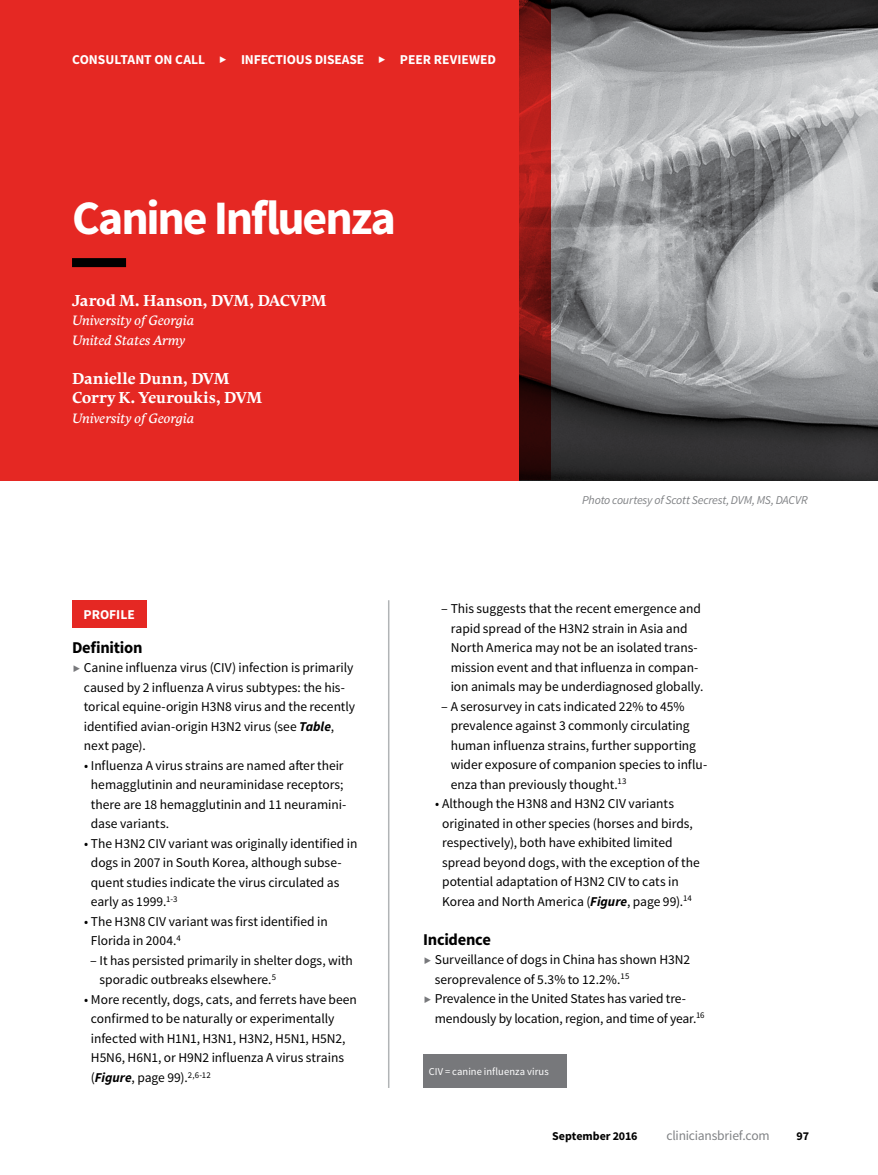
<style>
.page{position:relative;width:878px;height:1175px;background:#fff}
.page>*{position:absolute;margin:0;border:0;box-sizing:border-box;transform-origin:0 0}
.Title{font:700 48px "Source Sans Pro";letter-spacing:-.045em;color:#fff}
.Head_A{font:700 16.5px "Source Sans Pro";letter-spacing:-.02em;color:#000}
.Author_byline{font:700 15.75px "Comenia Serif Pro";letter-spacing:-.005em;color:#fff}
.Body_Source_Sans_9{font:13.5px/19.5px "Source Sans Pro";letter-spacing:-.005em;color:#000}
.Author_affiliation{font:italic 13.5px "Comenia Serif Pro";letter-spacing:-.005em;color:#fff}
.t1{font:700 13.5px "Source Sans Pro";color:#fff}
.t2{font:13.5px "Source Sans Pro";letter-spacing:-.015em;color:#808285}
.Figure_Caption{font:italic 12px "Source Sans Pro";letter-spacing:-.015em;color:#808285}
.t3{font:700 12px "Source Sans Pro";letter-spacing:-.005em;color:#000}
.Acronyms{font:10.5px "Source Sans Pro";letter-spacing:.005em;color:#fff}
.s1{font-weight:700;font-style:italic}
</style>
<div class="page">
<div style="left:72px;top:600px;width:74px;height:27px;background:#e52823"></div>
<img style="left:550px;top:0;width:328px;height:480px">
<div style="left:0;top:0;width:519px;height:480px;background:#e52823"></div>
<svg style="left:519px;top:0;width:31px;height:480px;background:#781412"></svg>
<hr style="left:388px;top:600px;width:1px;height:488px;background:#b1b4b6">
<div style="left:72px;top:258px;width:54px;height:9px;background:#000"></div>
<div style="left:423px;top:1054px;width:143px;height:34px;background:#77787b"></div>
<p class="t1" style="left:72px;top:51px;width:135px">CONSULTANT ON CALL</p>
<p class="t1" style="left:241px;top:51px;width:125px">INFECTIOUS DISEASE</p>
<p class="t1" style="left:400px;top:51px;width:98px">PEER REVIEWED</p>
<p class="Title" style="left:72px;top:187px;width:325px">Canine Influenza</p>
<p class="Author_byline" style="left:72px;top:289px;width:256px">Jarod M. Hanson, DVM, DACVPM</p>
<p class="Author_affiliation" style="left:72px;top:311px;width:124px">University of Georgia</p>
<p class="Author_affiliation" style="left:72px;top:330px;width:115px">United States Army</p>
<p class="Author_byline" style="left:72px;top:367px;width:159px">Danielle Dunn, DVM</p>
<p class="Author_byline" style="left:72px;top:386px;width:192px">Corry K. Yeuroukis, DVM</p>
<p class="Author_affiliation" style="left:72px;top:408px;width:124px">University of Georgia</p>
<p class="t1" style="left:83px;top:605px;width:53px">PROFILE</p>
<p class="Head_A" style="left:72px;top:636px;width:72px">Definition</p>
<p class="Body_Source_Sans_9" style="left:84px;top:658px;width:273px">Canine influenza virus (CIV) infection is primarily caused by 2 influenza A virus subtypes: the his&shy;torical equine-origin H3N8 virus and the recently identified avian-origin H3N2 virus (see <span class="s1">Table</span>, next page).</p>
<p class="Body_Source_Sans_9" style="left:91px;top:756px;width:257px;text-indent:-7px">• Influenza A virus strains are named after their hemagglutinin and neuraminidase receptors; there are 18 hemagglutinin and 11 neuramini&shy;dase variants.</p>
<p class="Body_Source_Sans_9" style="left:91px;top:834px;width:268px;text-indent:-7px">• The H3N2 CIV variant was originally identified in dogs in 2007 in South Korea, although subse&shy;quent studies indicate the virus circulated as early as 1999.<sup>1-3</sup></p>
<p class="Body_Source_Sans_9" style="left:91px;top:912px;width:238px;text-indent:-7px">• The H3N8 CIV variant was first identified in<br>Florida in 2004.<sup>4</sup></p>
<p class="Body_Source_Sans_9" style="left:99px;top:951px;width:255px;text-indent:-9px">‒ It has persisted primarily in shelter dogs, with sporadic outbreaks elsewhere.<sup>5</sup></p>
<p class="Body_Source_Sans_9" style="left:91px;top:990px;width:267px;text-indent:-7px">• More recently, dogs, cats, and ferrets have been confirmed to be naturally or experimentally infected with H1N1, H3N1, H3N2, H5N1, H5N2, H5N6, H6N1, or H9N2 influenza A virus strains (<span class="s1">Figure</span>, page 99).<sup>2,6-12</sup></p>
<p class="Figure_Caption" style="left:582px;top:493px;width:227px">Photo courtesy of Scott Secrest, DVM, MS, DACVR</p>
<p class="Body_Source_Sans_9" style="left:450px;top:599px;width:254px;text-indent:-9px">‒ This suggests that the recent emergence and rapid spread of the H3N2 strain in Asia and North America may not be an isolated trans&shy;mission event and that influenza in compan&shy;ion animals may be underdiagnosed globally.</p>
<p class="Body_Source_Sans_9" style="left:450px;top:696px;width:258px;text-indent:-9px">‒ A serosurvey in cats indicated 22% to 45% prevalence against 3 commonly circulating human influenza strains, further supporting wider exposure of companion species to influ&shy;enza than previously thought.<sup>13</sup></p>
<p class="Body_Source_Sans_9" style="left:442px;top:794px;width:259px;text-indent:-7px">• Although the H3N8 and H3N2 CIV variants originated in other species (horses and birds, respectively), both have exhibited limited spread beyond dogs, with the exception of the potential adaptation of H3N2 CIV to cats in Korea and North America (<span class="s1">Figure</span>, page 99).<sup>14</sup></p>
<p class="Head_A" style="left:423px;top:928px;width:69px">Incidence</p>
<p class="Body_Source_Sans_9" style="left:435px;top:950px;width:257px">Surveillance of dogs in China has shown H3N2 seroprevalence of 5.3% to 12.2%.<sup>15</sup></p>
<p class="Body_Source_Sans_9" style="left:435px;top:989px;width:271px">Prevalence in the United States has varied tre&shy;mendously by location, region, and time of year.<sup>16</sup></p>
<p class="Acronyms" style="left:429px;top:1065px;width:121px">CIV = canine influenza virus</p>
<p class="t3" style="left:552px;top:1128px;width:87px">September 2016</p>
<p class="t2" style="left:666px;top:1127px;width:105px">cliniciansbrief.com</p>
<p class="t3" style="left:796px;top:1128px;width:14px">97</p>
</div>
